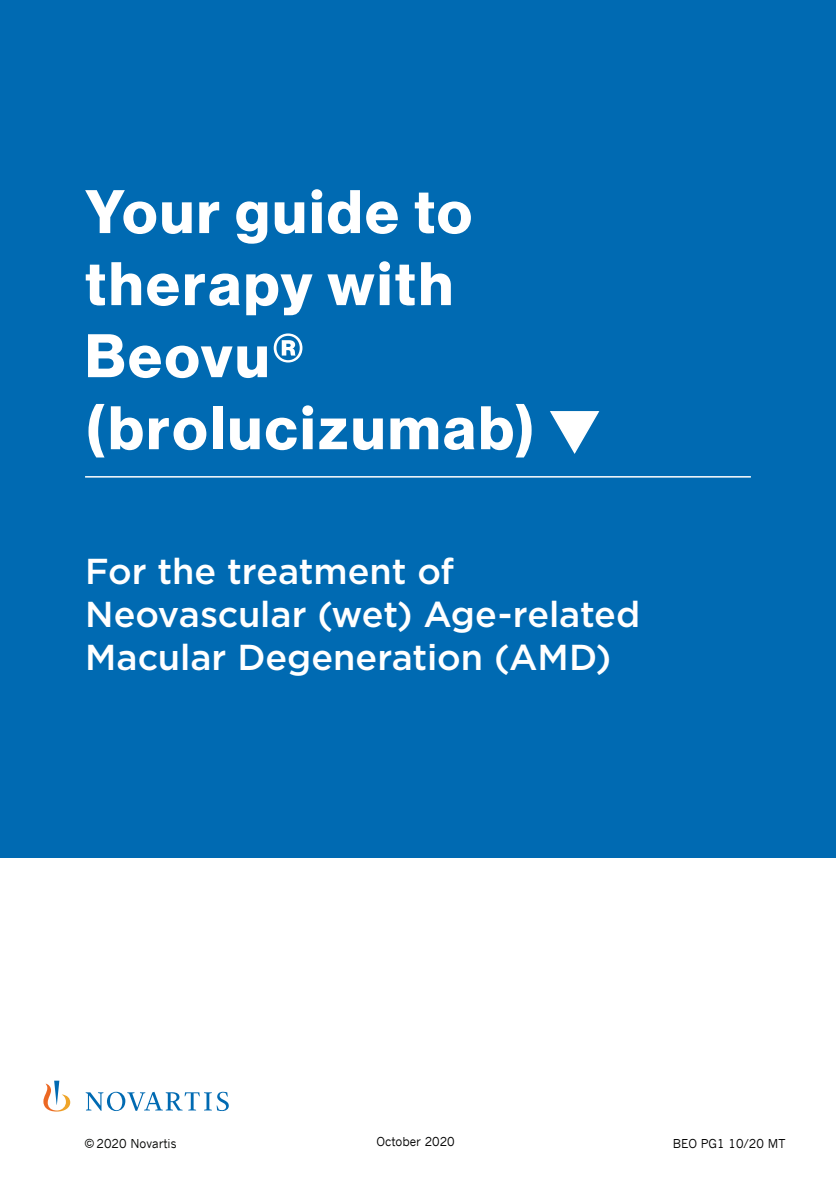
<style>
.page{position:relative;width:836px;height:1196px;background:#fff}
.page>*{position:absolute;margin:0;border:0;box-sizing:border-box;transform-origin:0 0}
.Time_Novartis_Blue{font:700 60px/72px "Volta Modern Display 75";letter-spacing:.05em;color:#fff}
.Subhead_Gotham{font:500 36px/43.2px "Gotham";letter-spacing:-.005em;color:#fff}
.t1{font:12.2px "News Gothic";color:#000}
.s1{font-family:"Koz Min Pr 6 N";font-weight:400;font-size:50px}
</style>
<div class="page">
<div style="left:0;top:0;width:835px;height:857px;background:#006ab2"></div>
<hr style="left:85px;top:476px;width:665px;height:1px;background:#fff">
<svg style="left:43px;top:1080px;width:186px;height:31px"></svg>
<p class="Time_Novartis_Blue" style="left:85px;top:177px;width:516px">Your guide to therapy with<br>Beovu® (brolucizumab) <span class="s1">▼</span></p>
<p class="Subhead_Gotham" style="left:85px;top:548px;width:556px">For the treatment of<br>Neovascular (wet) Age-related<br>Macular Degeneration (AMD)</p>
<p class="t1" style="left:376px;top:1131px;width:80px">October 2020</p>
<p class="t1" style="left:672px;top:1133px;width:114px">BEO PG1 10/20 MT</p>
</div>
